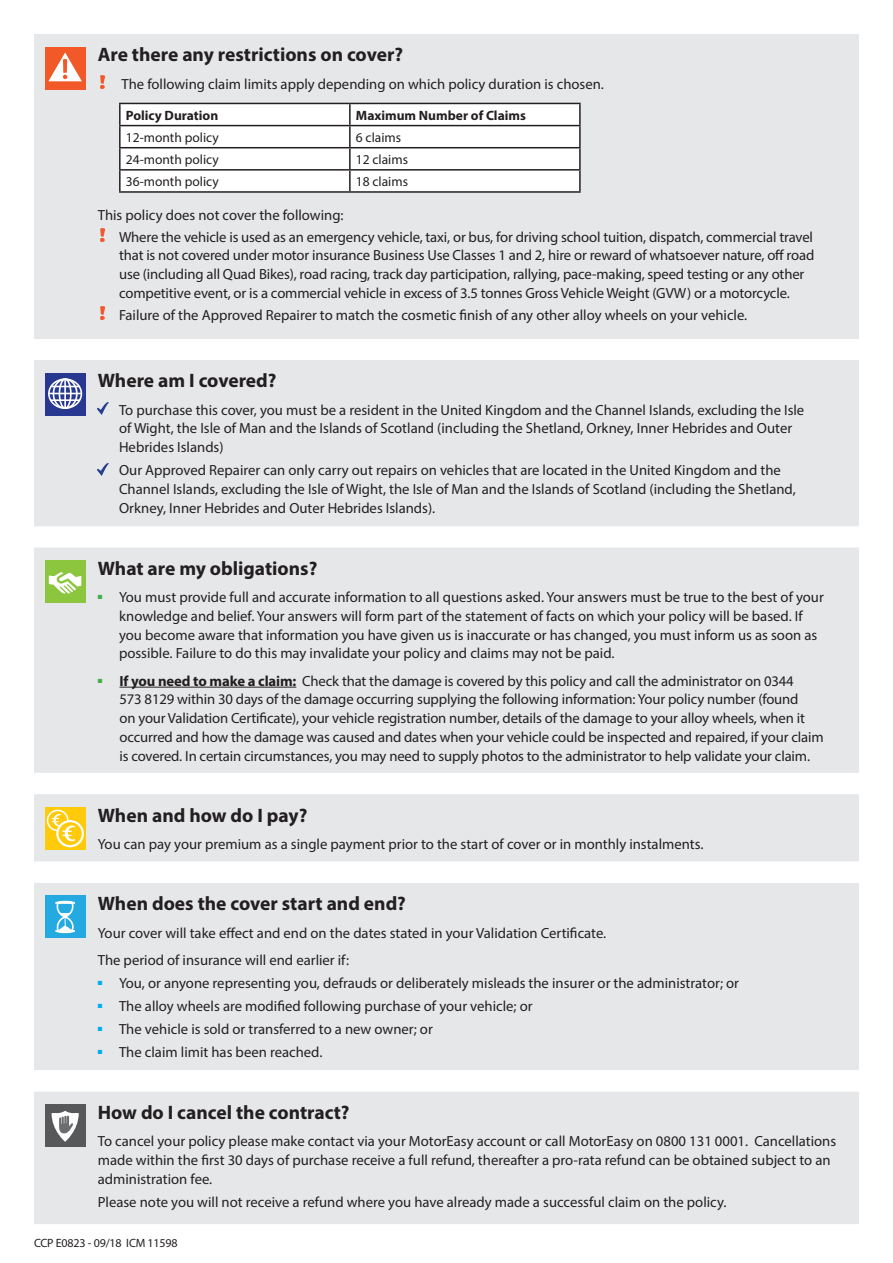
<style>
.page{position:relative;width:893px;height:1263px;background:#fff}
.page>*{position:absolute;margin:0;border:0;box-sizing:border-box;transform-origin:0 0}
.Cover_subhead{font:700 19.5px "Myriad Pro";color:#231f20}
.Covered_bullets{font:14.7px/18.8px "Myriad Pro";color:#231f20}
.Main_obligations_bul{font:14.7px/18.8px "Myriad Pro";letter-spacing:-.01em;color:#231f20}
.t1{font:13.5px "Myriad Pro";color:#231f20}
.t2{font:700 13.5px "Myriad Pro";color:#231f20}
.Covered_bullets-2{font:12px "Myriad Pro";letter-spacing:-.015em;color:#231f20}
.s1{font-weight:700}
</style>
<div class="page">
<div style="left:34px;top:34px;width:825px;height:305px;background:#e6e7e9"></div>
<div style="left:45px;top:47px;width:41px;height:42px;background:#f15929"></div>
<svg style="left:48px;top:53px;width:34px;height:28px"></svg>
<img style="left:101px;top:75px;width:3px;height:14px">
<img style="left:101px;top:228px;width:3px;height:14px">
<img style="left:101px;top:306px;width:3px;height:14px">
<div style="left:34px;top:360px;width:825px;height:864px;background:#e6e7e9"></div>
<svg style="left:34px;top:773px;width:825px;height:318px;fill:#e6e7e9"></svg>
<svg style="left:45px;top:373px;width:41px;height:42px"></svg>
<div style="left:48px;top:378px;width:34px;height:31px;border:2px solid #fff;border-radius:50%"></div>
<div style="left:53px;top:378px;width:25px;height:31px;border:2px solid #fff;border-radius:50%"></div>
<div style="left:59px;top:378px;width:13px;height:31px;border:2px solid #fff;border-radius:50%"></div>
<hr style="left:64px;top:379px;width:2px;height:30px;background:#fff">
<svg style="left:51px;top:386px;width:29px;height:1px"></svg>
<hr style="left:51px;top:399px;width:29px;height:2px;background:#fff">
<hr style="left:49px;top:393px;width:32px;height:1px;background:#fff">
<svg style="left:98px;top:403px;width:11px;height:12px"></svg>
<svg style="left:98px;top:463px;width:11px;height:12px"></svg>
<div style="left:45px;top:560px;width:41px;height:43px;background:#8bc63e"></div>
<svg style="left:49px;top:572px;width:33px;height:22px"></svg>
<hr style="left:119px;top:687px;width:177px;height:1px;background:#231f20">
<div style="left:45px;top:807px;width:41px;height:42px;background:#feca0a"></div>
<div style="left:47px;top:810px;width:22px;height:21px;border:2px solid #fff;border-radius:50%"></div>
<svg style="left:57px;top:821px;width:26px;height:25px"></svg>
<div style="left:56px;top:820px;width:28px;height:27px;border:2px solid #fff;border-radius:50%"></div>
<svg style="left:51px;top:813px;width:25px;height:29px"></svg>
<div style="left:45px;top:896px;width:41px;height:42px;background:#24aae1"></div>
<svg style="left:55px;top:901px;width:20px;height:32px"></svg>
<div style="left:45px;top:1104px;width:41px;height:43px;background:#57585a"></div>
<svg style="left:52px;top:1111px;width:27px;height:31px"></svg>
<svg style="left:121px;top:104px;width:458px;height:87px"></svg>
<hr style="left:119px;top:103px;width:231px;height:1px;background:#231f20">
<hr style="left:119px;top:104px;width:2px;height:21px;background:#231f20">
<hr style="left:350px;top:103px;width:231px;height:1px;background:#231f20">
<hr style="left:349px;top:104px;width:2px;height:21px;background:#231f20">
<hr style="left:579px;top:104px;width:2px;height:21px;background:#231f20">
<hr style="left:119px;top:125px;width:231px;height:1px;background:#231f20">
<hr style="left:119px;top:126px;width:2px;height:21px;background:#231f20">
<hr style="left:350px;top:125px;width:231px;height:1px;background:#231f20">
<hr style="left:349px;top:126px;width:2px;height:21px;background:#231f20">
<hr style="left:579px;top:126px;width:2px;height:21px;background:#231f20">
<hr style="left:119px;top:147px;width:231px;height:1px;background:#231f20">
<hr style="left:119px;top:148px;width:2px;height:21px;background:#231f20">
<hr style="left:350px;top:147px;width:231px;height:1px;background:#231f20">
<hr style="left:349px;top:148px;width:2px;height:21px;background:#231f20">
<hr style="left:579px;top:148px;width:2px;height:21px;background:#231f20">
<hr style="left:119px;top:169px;width:231px;height:2px;background:#231f20">
<hr style="left:119px;top:171px;width:2px;height:20px;background:#231f20">
<hr style="left:350px;top:169px;width:231px;height:2px;background:#231f20">
<hr style="left:349px;top:171px;width:2px;height:20px;background:#231f20">
<hr style="left:579px;top:171px;width:2px;height:20px;background:#231f20">
<hr style="left:119px;top:191px;width:231px;height:2px;background:#231f20">
<hr style="left:350px;top:191px;width:231px;height:2px;background:#231f20">
<p class="Cover_subhead" style="left:98px;top:42px;width:307px">Are there any restrictions on cover?</p>
<p class="Covered_bullets" style="left:122px;top:74px;width:484px">The following claim limits apply depending on which policy duration is chosen.</p>
<p class="t2" style="left:126px;top:106px;width:94px">Policy Duration</p>
<p class="t2" style="left:356px;top:106px;width:172px">Maximum Number of Claims</p>
<p class="t1" style="left:126px;top:129px;width:95px">12-month policy</p>
<p class="t1" style="left:356px;top:129px;width:47px">6 claims</p>
<p class="t1" style="left:126px;top:151px;width:95px">24-month policy</p>
<p class="t1" style="left:356px;top:151px;width:54px">12 claims</p>
<p class="t1" style="left:126px;top:173px;width:95px">36-month policy</p>
<p class="t1" style="left:356px;top:173px;width:54px">18 claims</p>
<p class="Covered_bullets" style="left:98px;top:205px;width:247px">This policy does not cover the following:</p>
<p class="Covered_bullets" style="left:119px;top:227px;width:697px">Where the vehicle is used as an emergency vehicle, taxi, or bus, for driving school tuition, dispatch, commercial travel that is not covered under motor insurance Business Use Classes 1 and 2, hire or reward of whatsoever nature, off road use (including all Quad Bikes), road racing, track day participation, rallying, pace-making, speed testing or any other competitive event, or is a commercial vehicle in excess of 3.5 tonnes Gross Vehicle Weight (GVW) or a motorcycle.</p>
<p class="Covered_bullets" style="left:119px;top:305px;width:630px">Failure of the Approved Repairer to match the cosmetic finish of any other alloy wheels on your vehicle.</p>
<p class="Cover_subhead" style="left:98px;top:368px;width:180px">Where am I covered?</p>
<p class="Covered_bullets" style="left:119px;top:400px;width:687px">To purchase this cover, you must be a resident in the United Kingdom and the Channel Islands, excluding the Isle of Wight, the Isle of Man and the Islands of Scotland (including the Shetland, Orkney, Inner Hebrides and Outer<br>Hebrides Islands)</p>
<p class="Covered_bullets" style="left:119px;top:461px;width:678px">Our Approved Repairer can only carry out repairs on vehicles that are located in the United Kingdom and the<br>Channel Islands, excluding the Isle of Wight, the Isle of Man and the Islands of Scotland (including the Shetland,<br>Orkney, Inner Hebrides and Outer Hebrides Islands).</p>
<p class="Cover_subhead" style="left:98px;top:556px;width:221px">What are my obligations?</p>
<p class="Main_obligations_bul" style="left:119px;top:588px;width:706px;text-indent:-21px"><sup>■</sup> You must provide full and accurate information to all questions asked. Your answers must be true to the best of your knowledge and belief. Your answers will form part of the statement of facts on which your policy will be based. If you become aware that information you have given us is inaccurate or has changed, you must inform us as soon as possible. Failure to do this may invalidate your policy and claims may not be paid.</p>
<p class="Main_obligations_bul" style="left:119px;top:671px;width:706px;text-indent:-22px"><sup>■</sup> <span class="s1">If you need to make a claim:</span> Check that the damage is covered by this policy and call the administrator on 0344<br>573 8129 within 30 days of the damage occurring supplying the following information: Your policy number (found<br>on your Validation Certificate), your vehicle registration number, details of the damage to your alloy wheels, when it occurred and how the damage was caused and dates when your vehicle could be inspected and repaired, if your claim is covered. In certain circumstances, you may need to supply photos to the administrator to help validate your claim.</p>
<p class="Cover_subhead" style="left:98px;top:802px;width:211px">When and how do I pay?</p>
<p class="Covered_bullets" style="left:98px;top:834px;width:607px">You can pay your premium as a single payment prior to the start of cover or in monthly instalments.</p>
<p class="Cover_subhead" style="left:98px;top:891px;width:310px">When does the cover start and end?</p>
<p class="Covered_bullets" style="left:98px;top:923px;width:510px">Your cover will take effect and end on the dates stated in your Validation Certificate.</p>
<p class="Covered_bullets" style="left:98px;top:950px;width:253px">The period of insurance will end earlier if:</p>
<p class="Covered_bullets" style="left:98px;top:973px;width:643px"><sup>■</sup> You, or anyone representing you, defrauds or deliberately misleads the insurer or the administrator; or</p>
<p class="Covered_bullets" style="left:98px;top:996px;width:436px"><sup>■</sup> The alloy wheels are modified following purchase of your vehicle; or</p>
<p class="Covered_bullets" style="left:98px;top:1019px;width:337px"><sup>■</sup> The vehicle is sold or transferred to a new owner; or</p>
<p class="Covered_bullets" style="left:98px;top:1042px;width:226px"><sup>■</sup> The claim limit has been reached.</p>
<p class="Cover_subhead" style="left:98px;top:1099px;width:253px">How do I cancel the contract?</p>
<p class="Covered_bullets" style="left:98px;top:1131px;width:740px">To cancel your policy please make contact via your MotorEasy account or call MotorEasy on 0800 131 0001. Cancellations made within the first 30 days of purchase receive a full refund, thereafter a pro-rata refund can be obtained subject to an administration fee.</p>
<p class="Covered_bullets" style="left:98px;top:1192px;width:630px">Please note you will not receive a refund where you have already made a successful claim on the policy.</p>
<p class="Covered_bullets-2" style="left:34px;top:1235px;width:145px">CCP E0823 - 09/18 ICM 11598</p>
</div>
